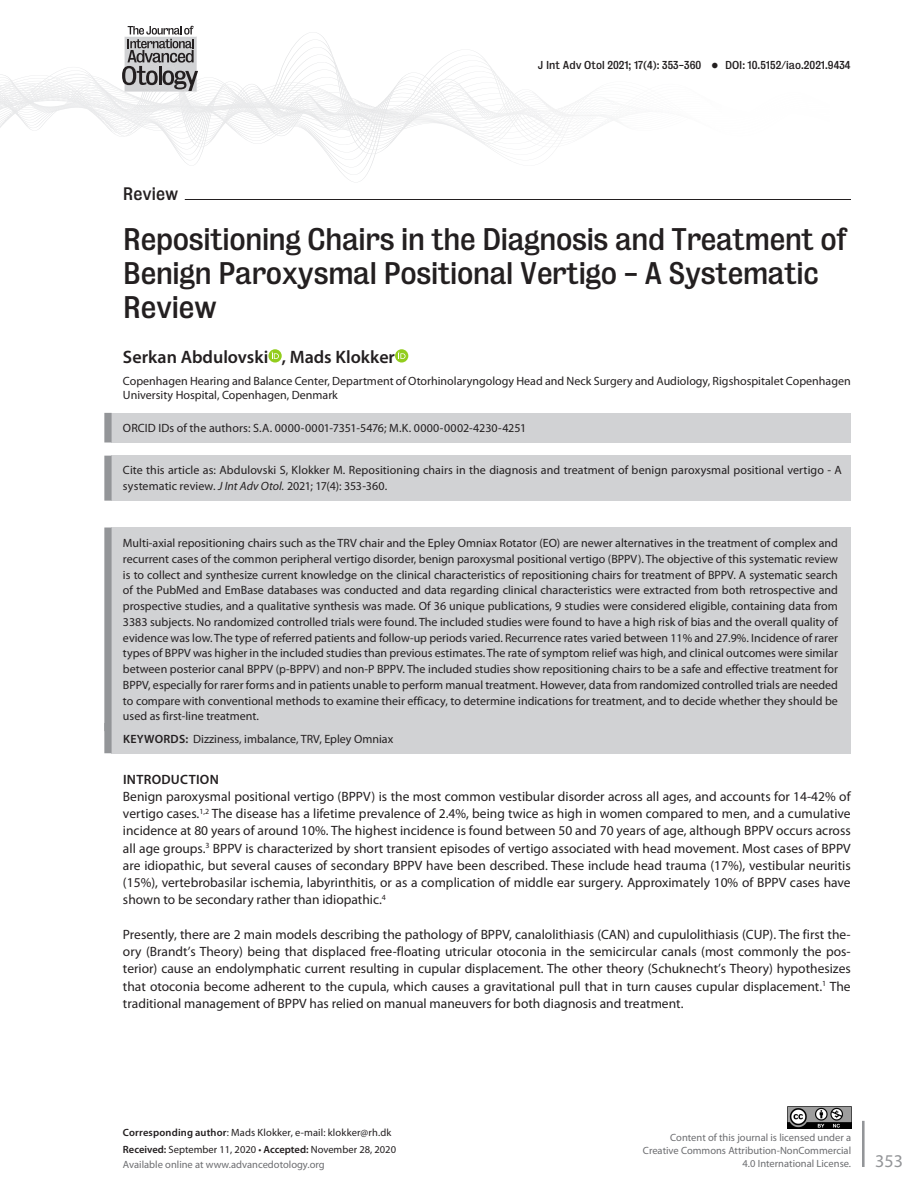
<style>
.page{position:relative;width:915px;height:1191px;background:#fff}
.page>*{position:absolute;margin:0;border:0;box-sizing:border-box;transform-origin:0 0}
.t1{font:28.5px/34.2px "Bureau Grotesque Five Three";letter-spacing:-.01em;color:#231f20}
.t2{font:600 18px "Myriad Pro";color:#231f20}
.t3{font:18px "Myriad Pro";color:#939598}
.t4{font:16.5px "Bureau Grotesque Five Three";color:#231f20}
.t5{font:13.5px/17.2px "Myriad Pro";color:#231f20;text-align:justify}
.t6{font:600 13.5px "Myriad Pro";letter-spacing:.02em;color:#231f20}
.t7{font:12px/15.8px "Myriad Pro";color:#231f20}
.t8{font:10.5px/12.8px "Myriad Pro";color:#6c6d70;text-align:right}
.t9{font:10.5px/17px "Myriad Pro";color:#231f20}
.t10{font:10.5px "Bureau Grotesque Five Three";color:#231f20}
.s1{font-style:italic}
.s2{font-weight:600}
</style>
<div class="page">
<svg style="left:0;top:25px;width:613px;height:140px"></svg>
<hr style="left:861px;top:1120px;width:3px;height:47px;background:#939598">
<hr style="left:123px;top:199px;width:727px;height:1px;background:#231f20">
<hr style="left:123px;top:199px;width:62px;height:1px;background:#fff">
<div style="left:111px;top:413px;width:739px;height:29px;background:#d1d2d4"></div>
<div style="left:104px;top:413px;width:7px;height:29px;background:#939598"></div>
<div style="left:111px;top:455px;width:739px;height:45px;background:#d1d2d4"></div>
<div style="left:104px;top:455px;width:7px;height:45px;background:#939598"></div>
<div style="left:111px;top:527px;width:739px;height:204px;background:#d1d2d4"></div>
<div style="left:104px;top:527px;width:7px;height:204px;background:#939598"></div>
<div style="left:111px;top:723px;width:739px;height:30px;background:#d1d2d4"></div>
<div style="left:104px;top:723px;width:7px;height:30px;background:#939598"></div>
<svg style="left:268px;top:349px;width:13px;height:13px"></svg>
<svg style="left:271px;top:352px;width:8px;height:7px"></svg>
<svg style="left:395px;top:349px;width:13px;height:13px"></svg>
<svg style="left:398px;top:352px;width:7px;height:7px"></svg>
<img style="left:787px;top:1106px;width:63px;height:22px">
<p class="t10" style="left:537px;top:59px;width:165px">J Int Adv Otol 2021; 17(4): 353-360</p>
<p class="t10" style="left:711px;top:59px;width:8px">•</p>
<p class="t10" style="left:724px;top:59px;width:127px">DOI: 10.5152/iao.2021.9434</p>
<h3 class="t4" style="left:123px;top:184px;width:57px">Review</h3>
<h1 class="t1" style="left:123px;top:222px;width:725px">Repositioning Chairs in the Diagnosis and Treatment of<br>Benign Paroxysmal Positional Vertigo - A Systematic<br>Review</h1>
<h2 class="t2" style="left:123px;top:345px;width:273px">Serkan Abdulovski , Mads Klokker</h2>
<p class="t7" style="left:123px;top:373px;width:729px;line-height:14.4px">Copenhagen Hearing and Balance Center, Department of Otorhinolaryngology Head and Neck Surgery and Audiology, Rigshospitalet Copenhagen<br>University Hospital, Copenhagen, Denmark</p>
<p class="t7" style="left:123px;top:419px;width:405px">ORCID IDs of the authors: S.A. 0000-0001-7351-5476; M.K. 0000-0002-4230-4251</p>
<p class="t7" style="left:123px;top:462px;width:720px">Cite this article as: Abdulovski S, Klokker M. Repositioning chairs in the diagnosis and treatment of benign paroxysmal positional vertigo - A systematic review. <span class="s1">J Int Adv Otol.</span> 2021; 17(4): 353-360.</p>
<p class="t7" style="left:123px;top:535px;width:716px;text-align:justify">Multi-axial repositioning chairs such as the TRV chair and the Epley Omniax Rotator (EO) are newer alternatives in the treatment of complex and recurrent cases of the common peripheral vertigo disorder, benign paroxysmal positional vertigo (BPPV). The objective of this systematic review is to collect and synthesize current knowledge on the clinical characteristics of repositioning chairs for treatment of BPPV. A systematic search of the PubMed and EmBase databases was conducted and data regarding clinical characteristics were extracted from both retrospective and prospective studies, and a qualitative synthesis was made. Of 36 unique publications, 9 studies were considered eligible, containing data from 3383 subjects. No randomized controlled trials were found. The included studies were found to have a high risk of bias and the overall quality of evidence was low. The type of referred patients and follow-up periods varied. Recurrence rates varied between 11% and 27.9%. Incidence of rarer types of BPPV was higher in the included studies than previous estimates. The rate of symptom relief was high, and clinical outcomes were similar between posterior canal BPPV (p-BPPV) and non-P BPPV. The included studies show repositioning chairs to be a safe and effective treatment for BPPV, especially for rarer forms and in patients unable to perform manual treatment. However, data from randomized controlled trials are needed to compare with conventional methods to examine their efficacy, to determine indications for treatment, and to decide whether they should be used as first-line treatment.</p>
<p class="t7" style="left:123px;top:730px;width:271px"><span class="s2">KEYWORDS:</span> Dizziness, imbalance, TRV, Epley Omniax</p>
<p class="t6" style="left:123px;top:770px;width:97px">INTRODUCTION</p>
<p class="t5" style="left:123px;top:787px;width:729px">Benign paroxysmal positional vertigo (BPPV) is the most common vestibular disorder across all ages, and accounts for 14-42% of vertigo cases.<sup>1,2</sup> The disease has a lifetime prevalence of 2.4%, being twice as high in women compared to men, and a cumulative incidence at 80 years of around 10%. The highest incidence is found between 50 and 70 years of age, although BPPV occurs across all age groups.<sup>3</sup> BPPV is characterized by short transient episodes of vertigo associated with head movement. Most cases of BPPV are idiopathic, but several causes of secondary BPPV have been described. These include head trauma (17%), vestibular neuritis (15%), vertebrobasilar ischemia, labyrinthitis, or as a complication of middle ear surgery. Approximately 10% of BPPV cases have shown to be secondary rather than idiopathic.<sup>4</sup></p>
<p class="t5" style="left:123px;top:925px;width:729px">Presently, there are 2 main models describing the pathology of BPPV, canalolithiasis (CAN) and cupulolithiasis (CUP). The first the&shy;ory (Brandt’s Theory) being that displaced free-floating utricular otoconia in the semicircular canals (most commonly the pos&shy;terior) cause an endolymphatic current resulting in cupular displacement. The other theory (Schuknecht’s Theory) hypothesizes that otoconia become adherent to the cupula, which causes a gravitational pull that in turn causes cupular displacement.<sup>1</sup> The traditional management of BPPV has relied on manual maneuvers for both diagnosis and treatment.</p>
<p class="t9" style="left:123px;top:1124px;width:274px"><span class="s2">Corresponding author</span>: Mads Klokker, e-mail: klokker@rh.dk<br><span class="s2">Received:</span> September 11, 2020 • <span class="s2">Accepted:</span> November 28, 2020</p>
<p class="t8" style="left:123px;top:1158px;width:203px">Available online at www.advancedotology.org</p>
<p class="t8" style="left:642px;top:1131px;width:210px">Content of this journal is licensed under a<br>Creative Commons Attribution-NonCommercial<br>4.0 International License.</p>
<h2 class="t3" style="left:874px;top:1149px;width:29px">353</h2>
</div>
